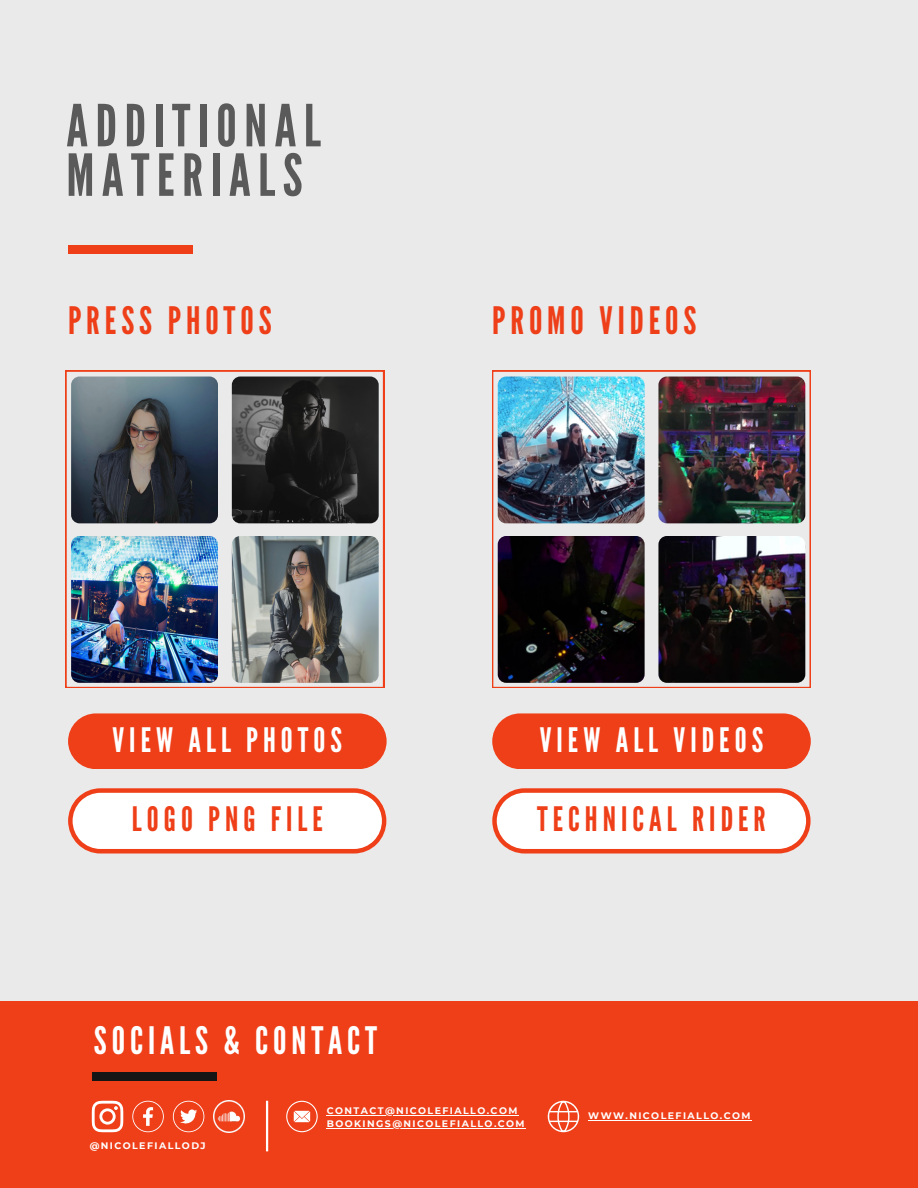
<style>
.page{position:relative;width:918px;height:1188px;background:#eaeaea}
.page>*{position:absolute;margin:0;border:0;box-sizing:border-box;transform-origin:0 0}
.t1{font:57.9px "League Gothic";letter-spacing:.13em;color:#5a5a5a}
.t2{font:37.8px "League Gothic";letter-spacing:.13em;color:#ee3f19}
.t3{font:37.8px "League Gothic";letter-spacing:.13em;color:#fff}
.t4{font:33.6px "League Gothic";letter-spacing:.15em;color:#fff}
.t5{font:33.6px "League Gothic";letter-spacing:.15em;color:#ee3f19}
.t6{font:700 9.45px "Montserrat";letter-spacing:.15em;color:#fff}
</style>
<div class="page">
<div style="left:0;top:1002px;width:918px;height:186px;background:#ee3f19"></div>
<div style="left:68px;top:246px;width:125px;height:8px;background:#ee3f19"></div>
<div style="left:92px;top:1073px;width:125px;height:8px;background:#151515"></div>
<svg style="left:92px;top:1101px;width:31px;height:31px"></svg>
<svg style="left:132px;top:1101px;width:32px;height:31px"></svg>
<svg style="left:173px;top:1101px;width:31px;height:31px"></svg>
<img style="left:213px;top:1101px;width:32px;height:31px">
<svg style="left:66px;top:371px;width:318px;height:317px"></svg>
<img style="left:71px;top:377px;width:147px;height:146px;border-radius:8px">
<img style="left:232px;top:377px;width:147px;height:146px;border-radius:8px">
<img style="left:71px;top:536px;width:147px;height:147px;border-radius:8px">
<img style="left:232px;top:536px;width:147px;height:147px;border-radius:8px">
<svg style="left:492px;top:371px;width:319px;height:317px"></svg>
<img style="left:498px;top:377px;width:147px;height:146px;border-radius:8px">
<img style="left:658px;top:377px;width:147px;height:146px;border-radius:8px">
<img style="left:498px;top:536px;width:147px;height:147px;border-radius:8px">
<img style="left:658px;top:536px;width:147px;height:147px;border-radius:8px">
<div style="left:68px;top:713px;width:319px;height:56px;background:#ee3f19;border-radius:28px"></div>
<svg style="left:548px;top:1101px;width:31px;height:31px"></svg>
<svg style="left:286px;top:1101px;width:32px;height:31px"></svg>
<hr style="left:266px;top:1101px;width:2px;height:50px;background:#fff">
<hr style="left:327px;top:1115px;width:192px;height:1px;background:#fff">
<hr style="left:327px;top:1128px;width:199px;height:1px;background:#fff">
<hr style="left:588px;top:1120px;width:164px;height:1px;background:#fff">
<div style="left:492px;top:713px;width:319px;height:56px;background:#ee3f19;border-radius:28px"></div>
<svg style="left:68px;top:788px;width:319px;height:66px"></svg>
<svg style="left:492px;top:788px;width:319px;height:66px"></svg>
<p class="t1" style="left:66px;top:92px;width:256px">ADDITIONAL</p>
<p class="t1" style="left:66px;top:142px;width:238px">MATERIALS</p>
<p class="t2" style="left:68px;top:299px;width:205px">PRESS PHOTOS</p>
<p class="t2" style="left:492px;top:299px;width:206px">PROMO VIDEOS</p>
<p class="t4" style="left:112px;top:720px;width:231px">VIEW ALL PHOTOS</p>
<p class="t4" style="left:540px;top:720px;width:225px">VIEW ALL VIDEOS</p>
<p class="t5" style="left:132px;top:800px;width:192px">LOGO PNG FILE</p>
<p class="t5" style="left:537px;top:800px;width:230px">TECHNICAL RIDER</p>
<p class="t3" style="left:94px;top:1019px;width:285px">SOCIALS &amp; CONTACT</p>
<p class="t6" style="left:90px;top:1140px;width:118px">@NICOLEFIALLODJ</p>
<p class="t6" style="left:327px;top:1105px;width:192px">CONTACT@NICOLEFIALLO.COM</p>
<p class="t6" style="left:327px;top:1118px;width:199px">BOOKINGS@NICOLEFIALLO.COM</p>
<p class="t6" style="left:588px;top:1110px;width:164px">WWW.NICOLEFIALLO.COM</p>
</div>
